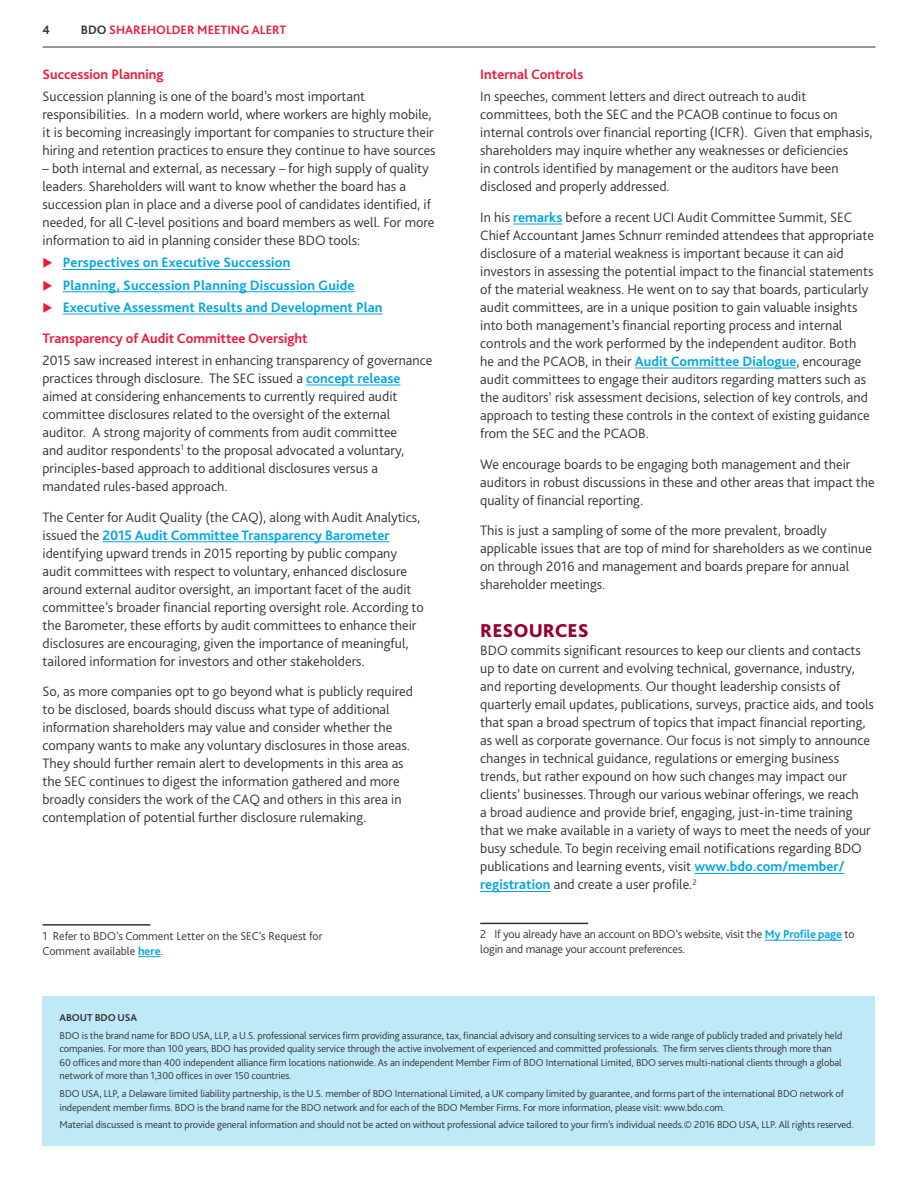
<style>
.page{position:relative;width:918px;height:1188px;background:#fff}
.page>*{position:absolute;margin:0;border:0;box-sizing:border-box;transform-origin:0 0}
.t1{font:800 19.5px "Bliss Pro";color:#98002e}
.t2{font:300 14.25px/18px "Bliss Pro";color:#333}
.t3{font:700 14.25px/22.2px "Bliss Pro";letter-spacing:.005em;color:#02a5e2}
.t4{font:700 14.25px "Bliss Pro";color:#ed1a3b}
.t5{font:700 12.75px "Bliss Pro";color:#ed1a3b}
.t6{font:700 12.75px "Bliss Pro";color:#333}
.t7{font:300 12px/15px "Bliss Pro";letter-spacing:-.01em;color:#333}
.t8{font:300 10.5px/13.5px "Bliss Pro";letter-spacing:-.01em;color:#333}
.t9{font:700 10.5px "Bliss Pro";letter-spacing:-.01em;color:#333}
.s1{color:#333}
.s2{font-weight:700;color:#02a5e2}
</style>
<div class="page">
<hr style="left:43px;top:47px;width:832px;height:1px;background:#333">
<hr style="left:63px;top:269px;width:227px;height:1px;background:#02a5e2">
<hr style="left:63px;top:291px;width:292px;height:1px;background:#02a5e2">
<hr style="left:63px;top:314px;width:320px;height:1px;background:#02a5e2">
<hr style="left:306px;top:385px;width:95px;height:1px;background:#02a5e2">
<hr style="left:103px;top:541px;width:287px;height:1px;background:#02a5e2">
<hr style="left:43px;top:924px;width:108px;height:2px;background:#333">
<svg style="left:138px;top:956px;width:23px;height:1px"></svg>
<hr style="left:513px;top:224px;width:49px;height:1px;background:#02a5e2">
<hr style="left:635px;top:368px;width:161px;height:1px;background:#02a5e2">
<hr style="left:694px;top:873px;width:150px;height:1px;background:#02a5e2">
<hr style="left:480px;top:891px;width:71px;height:1px;background:#02a5e2">
<hr style="left:480px;top:923px;width:108px;height:1px;background:#333">
<hr style="left:765px;top:940px;width:77px;height:1px;background:#02a5e2">
<div style="left:43px;top:996px;width:832px;height:149px;background:#c0e9f8"></div>
<p class="t6" style="left:43px;top:22px;width:9px">4</p>
<p class="t5" style="left:81px;top:22px;width:207px"><span class="s1">BDO</span> SHAREHOLDER MEETING ALERT</p>
<p class="t4" style="left:43px;top:65px;width:123px">Succession Planning</p>
<p class="t2" style="left:43px;top:87px;width:395px">Succession planning is one of the board’s most important responsibilities. In a modern world, where workers are highly mobile, it is becoming increasingly important for companies to structure their hiring and retention practices to ensure they continue to have sources</p>
<p class="t2" style="left:43px;top:159px;width:394px">– both internal and external, as necessary – for high supply of quality leaders. Shareholders will want to know whether the board has a succession plan in place and a diverse pool of candidates identified, if needed, for all C-level positions and board members as well. For more information to aid in planning consider these BDO tools:</p>
<p class="t3" style="left:63px;top:251px;width:321px">Perspectives on Executive Succession<br>Planning, Succession Planning Discussion Guide<br>Executive Assessment Results and Development Plan</p>
<p class="t4" style="left:43px;top:329px;width:267px">Transparency of Audit Committee Oversight</p>
<p class="t2" style="left:43px;top:351px;width:391px">2015 saw increased interest in enhancing transparency of governance practices through disclosure. The SEC issued a <span class="s2">concept release </span>aimed at considering enhancements to currently required audit committee disclosures related to the oversight of the external auditor. A strong majority of comments from audit committee<br>and auditor respondents<sup>1</sup> to the proposal advocated a voluntary, principles-based approach to additional disclosures versus a mandated rules-based approach.</p>
<p class="t2" style="left:43px;top:508px;width:383px">The Center for Audit Quality (the CAQ), along with Audit Analytics, issued the <span class="s2">2015 Audit Committee Transparency Barometer </span>identifying upward trends in 2015 reporting by public company audit committees with respect to voluntary, enhanced disclosure around external auditor oversight, an important facet of the audit committee’s broader financial reporting oversight role. According to the Barometer, these efforts by audit committees to enhance their disclosures are encouraging, given the importance of meaningful, tailored information for investors and other stakeholders.</p>
<p class="t2" style="left:43px;top:682px;width:372px">So, as more companies opt to go beyond what is publicly required to be disclosed, boards should discuss what type of additional information shareholders may value and consider whether the company wants to make any voluntary disclosures in those areas.<br>They should further remain alert to developments in this area as the SEC continues to digest the information gathered and more broadly considers the work of the CAQ and others in this area in contemplation of potential further disclosure rulemaking.</p>
<p class="t7" style="left:43px;top:928px;width:282px">1 Refer to BDO’s Comment Letter on the SEC’s Request for<br>Comment available <span class="s2">here</span>.</p>
<p class="t4" style="left:480px;top:65px;width:105px">Internal Controls</p>
<p class="t2" style="left:480px;top:87px;width:394px">In speeches, comment letters and direct outreach to audit committees, both the SEC and the PCAOB continue to focus on internal controls over financial reporting (ICFR). Given that emphasis, shareholders may inquire whether any weaknesses or deficiencies<br>in controls identified by management or the auditors have been disclosed and properly addressed.</p>
<p class="t2" style="left:480px;top:208px;width:395px">In his <span class="s2">remarks</span> before a recent UCI Audit Committee Summit, SEC Chief Accountant James Schnurr reminded attendees that appropriate disclosure of a material weakness is important because it can aid investors in assessing the potential impact to the financial statements of the material weakness. He went on to say that boards, particularly audit committees, are in a unique position to gain valuable insights into both management’s financial reporting process and internal controls and the work performed by the independent auditor. Both<br>he and the PCAOB, in their <span class="s2">Audit Committee Dialogue</span>, encourage audit committees to engage their auditors regarding matters such as the auditors’ risk assessment decisions, selection of key controls, and approach to testing these controls in the context of existing guidance from the SEC and the PCAOB.</p>
<p class="t2" style="left:480px;top:455px;width:396px">We encourage boards to be engaging both management and their auditors in robust discussions in these and other areas that impact the quality of financial reporting.</p>
<p class="t2" style="left:480px;top:521px;width:393px">This is just a sampling of some of the more prevalent, broadly applicable issues that are top of mind for shareholders as we continue on through 2016 and management and boards prepare for annual shareholder meetings.</p>
<h1 class="t1" style="left:480px;top:619px;width:110px">RESOURCES</h1>
<p class="t2" style="left:480px;top:641px;width:395px">BDO commits significant resources to keep our clients and contacts up to date on current and evolving technical, governance, industry, and reporting developments. Our thought leadership consists of quarterly email updates, publications, surveys, practice aids, and tools that span a broad spectrum of topics that impact financial reporting, as well as corporate governance. Our focus is not simply to announce changes in technical guidance, regulations or emerging business trends, but rather expound on how such changes may impact our clients’ businesses. Through our various webinar offerings, we reach<br>a broad audience and provide brief, engaging, just-in-time training that we make available in a variety of ways to meet the needs of your busy schedule. To begin receiving email notifications regarding BDO publications and learning events, visit <span class="s2">www.bdo.com/member/ registration</span> and create a user profile.<sup>2</sup></p>
<p class="t7" style="left:480px;top:927px;width:376px">2 If you already have an account on BDO’s website, visit the <span class="s2">My Profile page</span> to login and manage your account preferences.</p>
<p class="t9" style="left:60px;top:1011px;width:79px">ABOUT BDO USA</p>
<p class="t8" style="left:60px;top:1028px;width:784px">BDO is the brand name for BDO USA, LLP, a U.S. professional services firm providing assurance, tax, financial advisory and consulting services to a wide range of publicly traded and privately held companies. For more than 100 years, BDO has provided quality service through the active involvement of experienced and committed professionals. The firm serves clients through more than 60 offices and more than 400 independent alliance firm locations nationwide. As an independent Member Firm of BDO International Limited, BDO serves multi-national clients through a global network of more than 1,300 offices in over 150 countries.</p>
<p class="t8" style="left:60px;top:1087px;width:786px">BDO USA, LLP, a Delaware limited liability partnership, is the U.S. member of BDO International Limited, a UK company limited by guarantee, and forms part of the international BDO network of independent member firms. BDO is the brand name for the BDO network and for each of the BDO Member Firms. For more information, please visit: www.bdo.com.</p>
<p class="t8" style="left:60px;top:1118px;width:796px">Material discussed is meant to provide general information and should not be acted on without professional advice tailored to your firm’s individual needs.© 2016 BDO USA, LLP. All rights reserved.</p>
</div>
